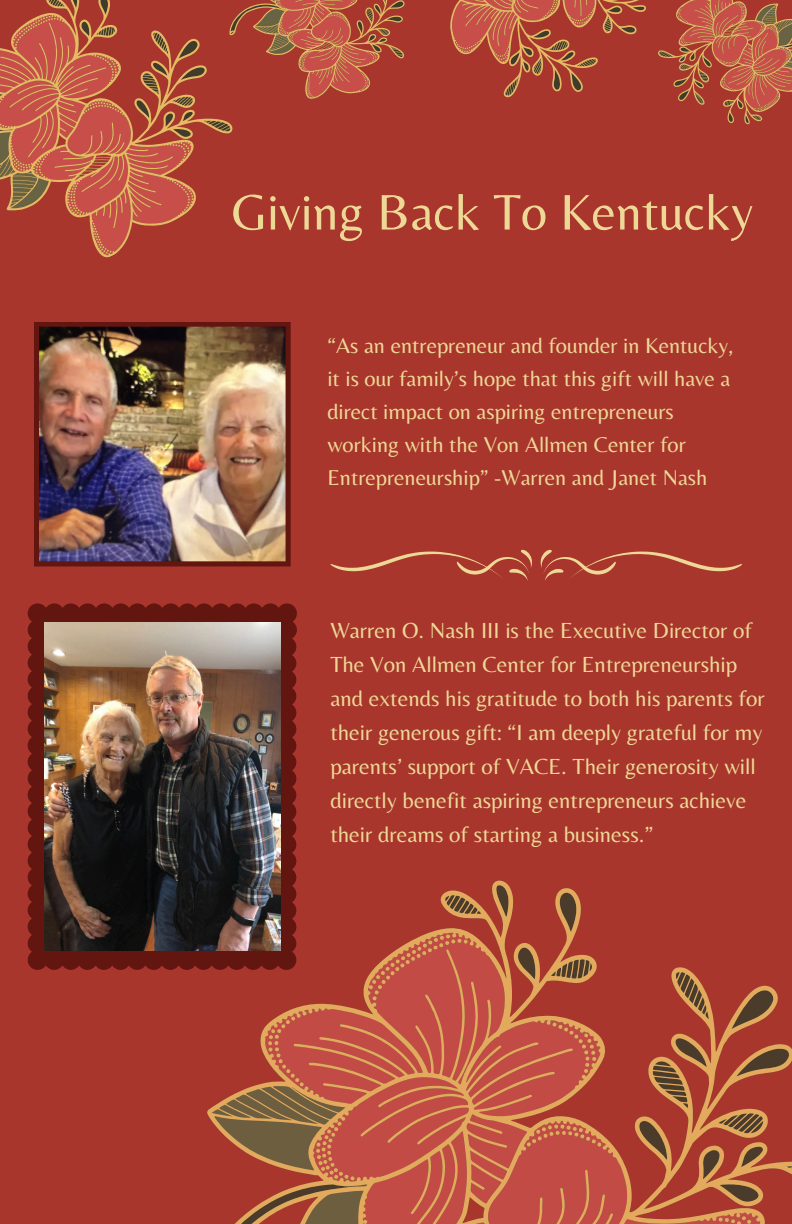
<style>
.page{position:relative;width:792px;height:1224px;background:#a9362d}
.page>*{position:absolute;margin:0;border:0;box-sizing:border-box;transform-origin:0 0}
.t1{font:52px "Belleza";color:#eed896}
.t2{font:22.8px/34px "Belleza";color:#eed896}
.t3{font:22.4px/33px "Belleza";color:#eed896}
</style>
<div class="page">
<svg style="left:207px;top:880px;width:585px;height:344px"></svg>
<svg style="left:0;top:0;width:233px;height:258px"></svg>
<svg style="left:450px;top:0;width:342px;height:125px"></svg>
<svg style="left:228px;top:0;width:177px;height:100px"></svg>
<svg style="left:330px;top:550px;width:202px;height:31px"></svg>
<svg style="left:541px;top:550px;width:201px;height:31px"></svg>
<svg style="left:28px;top:603px;width:269px;height:367px;background:#6b1c15"></svg>
<img style="left:44px;top:623px;width:236px;height:328px">
<img style="left:34px;top:322px;width:257px;height:244px">
<p class="t1" style="left:232px;top:181px;width:523px">Giving Back To Kentucky</p>
<p class="t3" style="left:327px;top:328px;width:408px">“As an entrepreneur and founder in Kentucky, it is our family’s hope that this gift will have a direct impact on aspiring entrepreneurs working with the Von Allmen Center for Entrepreneurship” -Warren and Janet Nash</p>
<h1 class="t2" style="left:330px;top:613px;width:436px">Warren O. Nash III is the Executive Director of The Von Allmen Center for Entrepreneurship and extends his gratitude to both his parents for their generous gift: “I am deeply grateful for my parents’ support of VACE. Their generosity will directly benefit aspiring entrepreneurs achieve their dreams of starting a business.”</h1>
</div>
